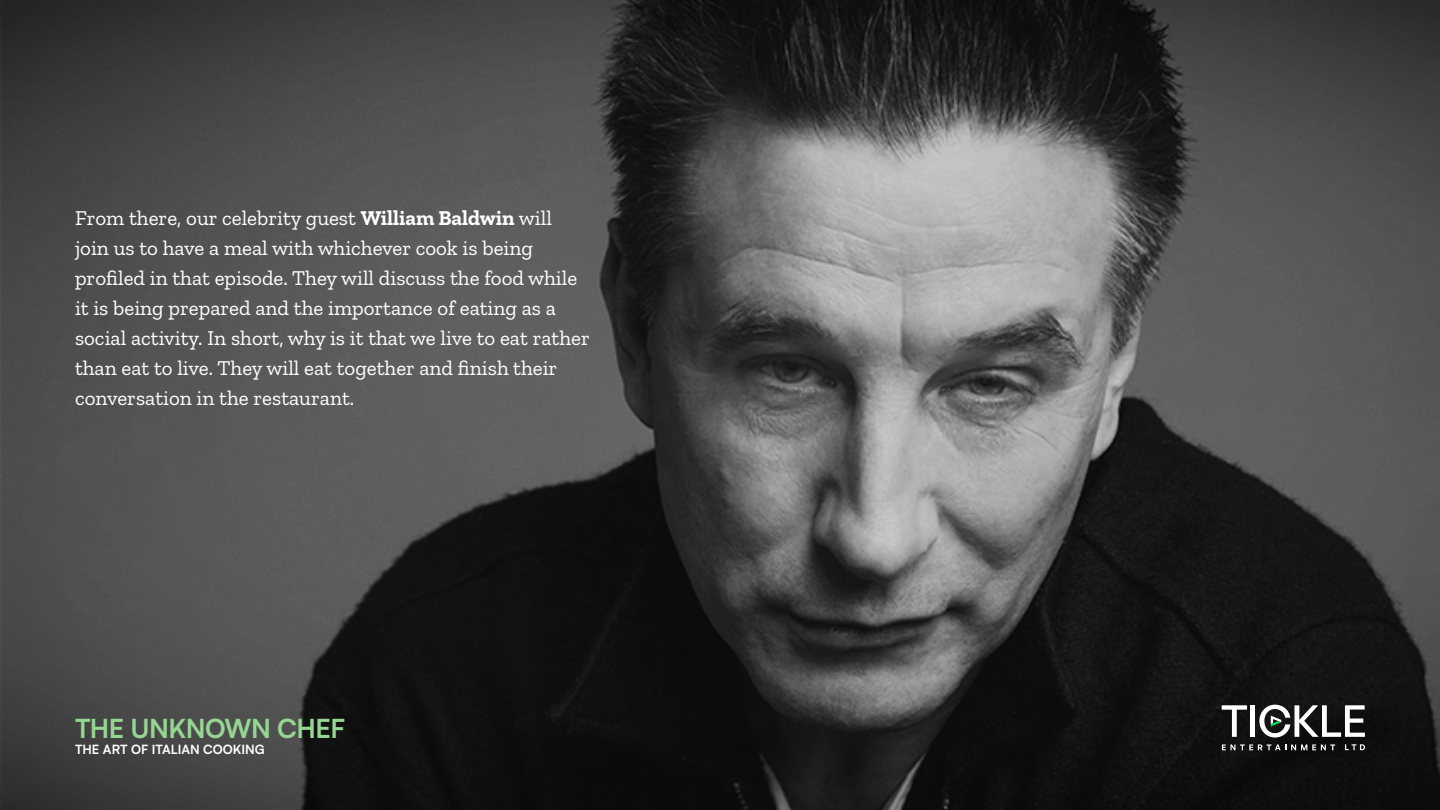
<style>
.page{position:relative;width:1440px;height:810px;background:#fff}
.page>*{position:absolute;margin:0;border:0;box-sizing:border-box;transform-origin:0 0}
.t1{font:700 26.25px "Satoshi";letter-spacing:-.02em;color:#96d693}
.t2{font:21px/30px "Zilla Slab";color:#fff}
.t3{font:700 12.75px "Satoshi";color:#fff}
.s1{font-weight:700}
</style>
<div class="page">
<img style="left:0;top:0;width:1440px;height:810px">
<svg style="left:1222px;top:705px;width:25px;height:32px"></svg>
<div style="left:1250px;top:705px;width:5px;height:32px;background:#fff"></div>
<svg style="left:1345px;top:744px;width:20px;height:6px"></svg>
<svg style="left:1222px;top:744px;width:113px;height:6px"></svg>
<svg style="left:1259px;top:705px;width:106px;height:33px"></svg>
<p class="t2" style="left:75px;top:203px;width:516px">From there, our celebrity guest <span class="s1">William Baldwin</span> will join us to have a meal with whichever cook is being profiled in that episode. They will discuss the food while it is being prepared and the importance of eating as a social activity. In short, why is it that we live to eat rather than eat to live. They will eat together and finish their conversation in the restaurant.</p>
<p class="t1" style="left:75px;top:709px;width:272px">THE UNKNOWN CHEF</p>
<p class="t3" style="left:75px;top:740px;width:191px">THE ART OF ITALIAN COOKING</p>
</div>
